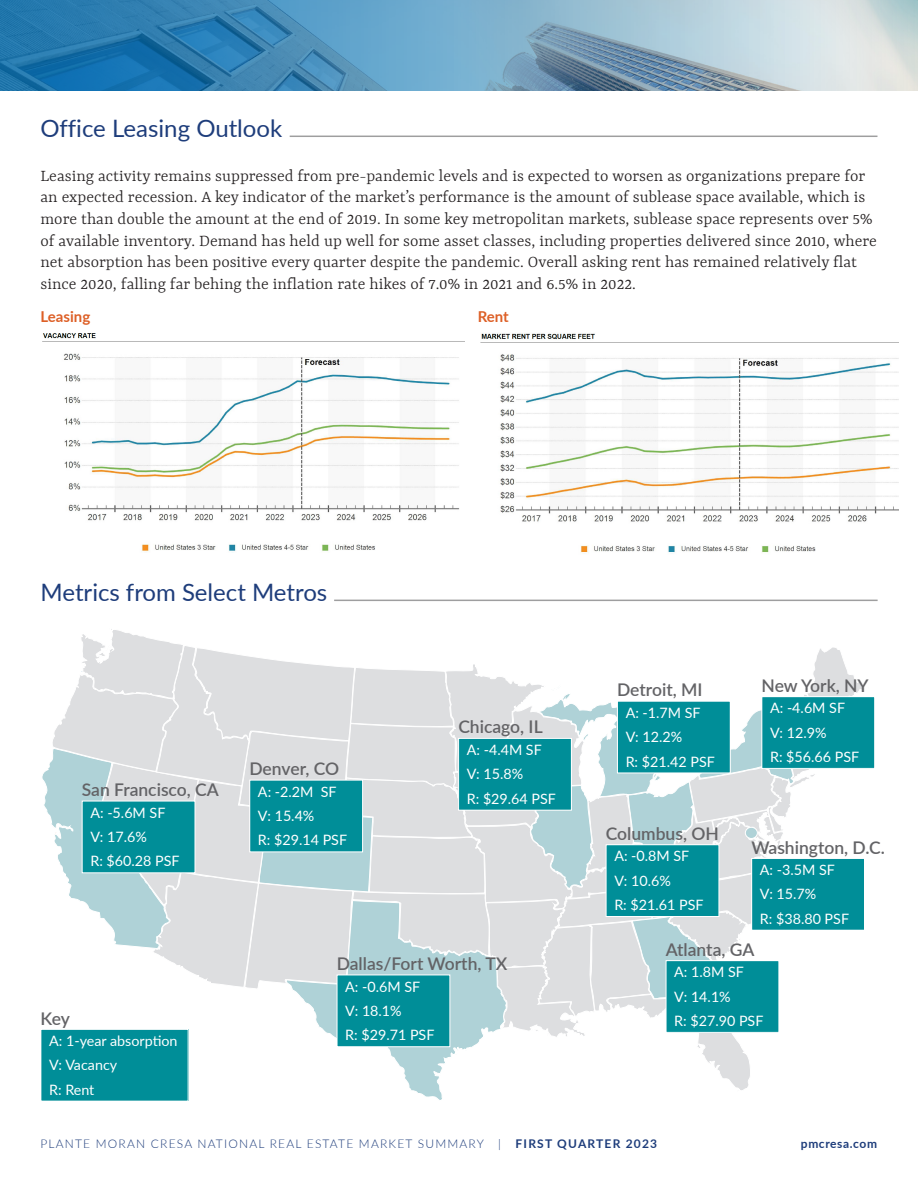
<style>
.page{position:relative;width:918px;height:1188px;background:#fff}
.page>*{position:absolute;margin:0;border:0;box-sizing:border-box;transform-origin:0 0}
.t1{font:24px "Lato";color:#1e3d7b}
.t2{font:300 18px/21.6px "Rasa";color:#231f20}
.t3{font:600 17.55px "Lato";color:#636366}
.t4{font:700 15px "Lato";color:#dd5f26}
.t5{font:14.25px "Lato";color:#fff}
.t6{font:300 12px "Lato";letter-spacing:.1em;color:#1e3d7b}
.t7{font:700 12px "Lato";letter-spacing:.05em;color:#1e3d7b}
.s1{font-weight:700}
</style>
<div class="page">
<img style="left:480px;top:333px;width:419px;height:221px">
<img style="left:42px;top:333px;width:423px;height:220px">
<svg style="left:42px;top:629px;width:821px;height:463px"></svg>
<svg style="left:286px;top:900px;width:221px;height:200px"></svg>
<div style="left:459px;top:738px;width:112px;height:72px;background:#008e98"></div>
<div style="left:458px;top:738px;width:114px;height:72px;border:1px solid #fff"></div>
<div style="left:617px;top:701px;width:113px;height:72px;background:#008e98"></div>
<div style="left:617px;top:701px;width:114px;height:72px;border:1px solid #fff"></div>
<div style="left:762px;top:697px;width:113px;height:71px;background:#008e98"></div>
<div style="left:762px;top:696px;width:113px;height:73px;border:1px solid #fff"></div>
<div style="left:666px;top:961px;width:113px;height:71px;background:#008e98"></div>
<div style="left:666px;top:960px;width:113px;height:73px;border:1px solid #fff"></div>
<div style="left:82px;top:801px;width:113px;height:72px;background:#008e98"></div>
<div style="left:752px;top:858px;width:113px;height:72px;background:#008e98"></div>
<div style="left:751px;top:858px;width:114px;height:73px;border:1px solid #fff"></div>
<div style="left:337px;top:975px;width:113px;height:72px;background:#008e98"></div>
<div style="left:337px;top:975px;width:113px;height:72px;border:1px solid #fff"></div>
<div style="left:606px;top:845px;width:113px;height:71px;background:#008e98"></div>
<div style="left:606px;top:844px;width:113px;height:73px;border:1px solid #fff"></div>
<div style="left:250px;top:780px;width:113px;height:72px;background:#008e98"></div>
<div style="left:249px;top:780px;width:114px;height:72px;border:1px solid #fff"></div>
<div style="left:745px;top:827px;width:12px;height:11px;background:#afd2d7;border-radius:50%"></div>
<div style="left:745px;top:827px;width:13px;height:12px;border:1px solid #fff;border-radius:50%"></div>
<div style="left:41px;top:1029px;width:147px;height:72px;background:#008e98"></div>
<div style="left:41px;top:1029px;width:147px;height:72px;border:1px solid #fff"></div>
<hr style="left:290px;top:136px;width:587px;height:1px;background:#3e3e3f">
<hr style="left:334px;top:600px;width:544px;height:1px;background:#3e3e3f">
<svg style="left:0;top:0;width:918px;height:91px;background:#71a3c2"></svg>
<p class="t1" style="left:40px;top:111px;width:244px">Office Leasing Outlook</p>
<p class="t2" style="left:40px;top:166px;width:838px">Leasing activity remains suppressed from pre-pandemic levels and is expected to worsen as organizations prepare for an expected recession. A key indicator of the market’s performance is the amount of sublease space available, which is more than double the amount at the end of 2019. In some key metropolitan markets, sublease space represents over 5% of available inventory. Demand has held up well for some asset classes, including properties delivered since 2010, where net absorption has been positive every quarter despite the pandemic. Overall asking rent has remained relatively flat since 2020, falling far behing the inflation rate hikes of 7.0% in 2021 and 6.5% in 2022.</p>
<p class="t4" style="left:41px;top:306px;width:51px">Leasing</p>
<p class="t4" style="left:478px;top:306px;width:33px">Rent</p>
<p class="t1" style="left:41px;top:575px;width:288px">Metrics from Select Metros</p>
<p class="t3" style="left:82px;top:777px;width:139px">San Francisco, CA</p>
<p class="t5" style="left:90px;top:802px;width:77px">A: -5.6M SF</p>
<p class="t5" style="left:90px;top:827px;width:58px">V: 17.6%</p>
<p class="t5" style="left:90px;top:851px;width:91px">R: $60.28 PSF</p>
<p class="t3" style="left:249px;top:756px;width:91px">Denver, CO</p>
<p class="t5" style="left:258px;top:781px;width:80px">A: -2.2M SF</p>
<p class="t5" style="left:258px;top:806px;width:58px">V: 15.4%</p>
<p class="t5" style="left:258px;top:830px;width:91px">R: $29.14 PSF</p>
<p class="t3" style="left:458px;top:714px;width:86px">Chicago, IL</p>
<p class="t5" style="left:467px;top:740px;width:77px">A: -4.4M SF</p>
<p class="t5" style="left:467px;top:764px;width:58px">V: 15.8%</p>
<p class="t5" style="left:467px;top:788px;width:91px">R: $29.64 PSF</p>
<p class="t3" style="left:41px;top:1006px;width:31px">Key</p>
<p class="t5" style="left:49px;top:1031px;width:130px">A: 1-year absorption</p>
<p class="t5" style="left:49px;top:1055px;width:70px">V: Vacancy</p>
<p class="t5" style="left:49px;top:1079px;width:47px">R: Rent</p>
<p class="t3" style="left:337px;top:951px;width:172px">Dallas/Fort Worth, TX</p>
<p class="t5" style="left:345px;top:976px;width:77px">A: -0.6M SF</p>
<p class="t5" style="left:345px;top:1001px;width:58px">V: 18.1%</p>
<p class="t5" style="left:345px;top:1025px;width:91px">R: $29.71 PSF</p>
<p class="t3" style="left:617px;top:677px;width:87px">Detroit, MI</p>
<p class="t5" style="left:626px;top:703px;width:77px">A: -1.7M SF</p>
<p class="t5" style="left:626px;top:727px;width:58px">V: 12.2%</p>
<p class="t5" style="left:626px;top:751px;width:91px">R: $21.42 PSF</p>
<p class="t3" style="left:606px;top:821px;width:115px">Columbus, OH</p>
<p class="t5" style="left:614px;top:846px;width:77px">A: -0.8M SF</p>
<p class="t5" style="left:614px;top:870px;width:58px">V: 10.6%</p>
<p class="t5" style="left:614px;top:895px;width:91px">R: $21.61 PSF</p>
<p class="t3" style="left:762px;top:672px;width:109px">New York, NY</p>
<p class="t5" style="left:770px;top:698px;width:77px">A: -4.6M SF</p>
<p class="t5" style="left:770px;top:722px;width:58px">V: 12.9%</p>
<p class="t5" style="left:770px;top:747px;width:91px">R: $56.66 PSF</p>
<p class="t3" style="left:751px;top:835px;width:135px">Washington, D.C.</p>
<p class="t5" style="left:760px;top:860px;width:77px">A: -3.5M SF</p>
<p class="t5" style="left:760px;top:884px;width:58px">V: 15.7%</p>
<p class="t5" style="left:760px;top:908px;width:91px">R: $38.80 PSF</p>
<p class="t3" style="left:666px;top:936px;width:90px">Atlanta, GA</p>
<p class="t5" style="left:674px;top:962px;width:71px">A: 1.8M SF</p>
<p class="t5" style="left:674px;top:986px;width:58px">V: 14.1%</p>
<p class="t5" style="left:674px;top:1011px;width:91px">R: $27.90 PSF</p>
<p class="t6" style="left:40px;top:1135px;width:618px">PLANTE MORAN CRESA NATIONAL REAL ESTATE MARKET SUMMARY | <span class="s1">FIRST QUARTER 2023</span></p>
<p class="t7" style="left:801px;top:1134px;width:78px">pmcresa.com</p>
</div>
